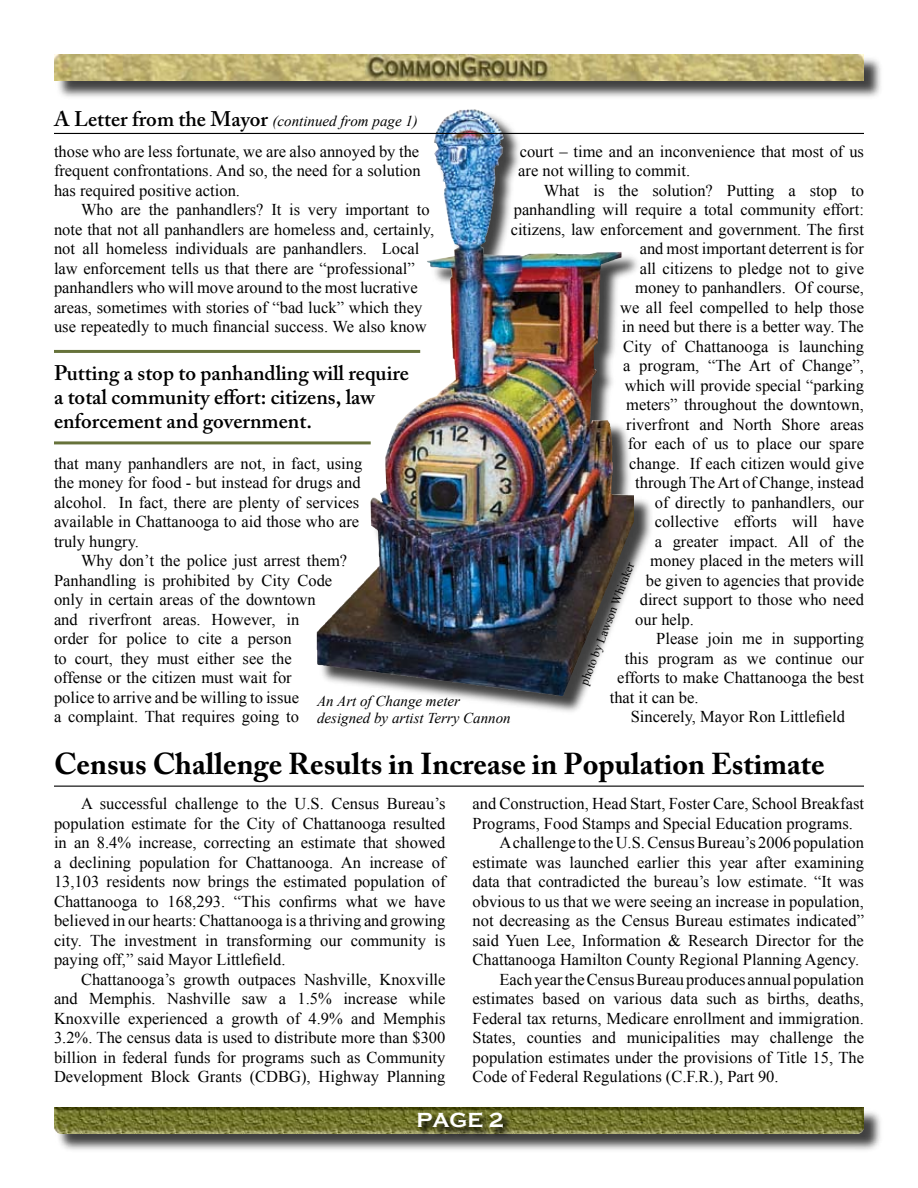
<style>
.page{position:relative;width:918px;height:1188px;background:#fff}
.page>*{position:absolute;margin:0;border:0;box-sizing:border-box;transform-origin:0 0}
.t1{font:700 30px "Adobe Caslon Pro";color:#000}
.t2{font:600 21px/24px "Adobe Caslon Pro";color:#000}
.t3{font:700 21px "Copperplate Gothic";color:#fff}
.t4{font:16.5px/19.5px "Times New Roman";color:#000}
.t5{font:italic 15px/16.5px "Times New Roman";color:#000}
.t6{font:12px "Times New Roman";color:#000}
.s1{font-family:"Adobe Caslon Pro";font-weight:600;font-style:normal;font-size:21px}
</style>
<div class="page">
<div style="left:56px;top:56px;width:828px;height:45px;background:#000;opacity:.75"></div>
<img style="left:54px;top:54px;width:810px;height:27px">
<div style="left:56px;top:1108px;width:828px;height:46px;background:#000;opacity:.75"></div>
<img style="left:54px;top:1107px;width:810px;height:27px">
<svg style="left:417px;top:1112px;width:96px;height:26px;background:#58592d"></svg>
<div style="left:317px;top:110px;width:336px;height:606px;background:#000;opacity:.75"></div>
<img style="left:480px;top:140px;width:154px;height:518px">
<hr style="left:54px;top:133px;width:810px;height:1px;background:#000">
<hr style="left:54px;top:350px;width:366px;height:3px;background:#66723a">
<hr style="left:54px;top:441px;width:317px;height:3px;background:#66723a">
<hr style="left:54px;top:786px;width:810px;height:1px;background:#000">
<svg style="left:490px;top:1113px;width:13px;height:15px"></svg>
<p class="t5" style="left:54px;top:112px;width:365px"><span class="s1">A Letter from the Mayor</span> (continued from page 1)</p>
<p class="t4" style="left:54px;top:141px;width:368px;text-align:justify">those who are less fortunate, we are also annoyed by the frequent confrontations. And so, the need for a solution has required positive action.</p>
<p class="t4" style="left:54px;top:200px;width:382px;text-indent:27px">Who are the panhandlers? It is very important to note that not all panhandlers are homeless and, certainly, not all homeless individuals are panhandlers. Local law enforcement tells us that there are “professional” panhandlers who will move around to the most lucrative areas, sometimes with stories of “bad luck” which they use repeatedly to much financial success. We also know</p>
<p class="t4" style="left:518px;top:141px;width:347px">court – time and an inconvenience that most of us are not willing to commit.</p>
<p class="t4" style="left:544px;top:180px;width:322px">What is the solution? Putting a stop to</p>
<p class="t4" style="left:514px;top:200px;width:352px">panhandling will require a total community effort:</p>
<p class="t4" style="left:511px;top:219px;width:355px">citizens, law enforcement and government. The first</p>
<p class="t4" style="left:640px;top:239px;width:226px">and most important deterrent is for</p>
<p class="t4" style="left:640px;top:258px;width:226px">all citizens to pledge not to give</p>
<p class="t4" style="left:635px;top:278px;width:230px">money to panhandlers. Of course,</p>
<p class="t4" style="left:620px;top:297px;width:245px">we all feel compelled to help those</p>
<p class="t4" style="left:622px;top:317px;width:244px">in need but there is a better way. The</p>
<p class="t4" style="left:623px;top:336px;width:242px">City of Chattanooga is launching</p>
<p class="t4" style="left:623px;top:356px;width:242px">a program, “The Art of Change”,</p>
<p class="t4" style="left:625px;top:375px;width:241px">which will provide special “parking</p>
<p class="t4" style="left:626px;top:395px;width:239px">meters” throughout the downtown,</p>
<p class="t4" style="left:626px;top:414px;width:239px">riverfront and North Shore areas</p>
<p class="t4" style="left:628px;top:434px;width:238px">for each of us to place our spare</p>
<p class="t4" style="left:629px;top:453px;width:236px">change. If each citizen would give</p>
<p class="t4" style="left:635px;top:473px;width:230px">through The Art of Change, instead</p>
<p class="t4" style="left:655px;top:492px;width:211px">of directly to panhandlers, our</p>
<p class="t4" style="left:655px;top:512px;width:211px">collective efforts will have</p>
<p class="t4" style="left:655px;top:531px;width:211px">a greater impact. All of the</p>
<p class="t4" style="left:650px;top:551px;width:215px">money placed in the meters will</p>
<p class="t4" style="left:646px;top:570px;width:220px">be given to agencies that provide</p>
<p class="t4" style="left:640px;top:590px;width:226px">direct support to those who need</p>
<p class="t4" style="left:635px;top:609px;width:60px">our help.</p>
<p class="t4" style="left:656px;top:629px;width:209px">Please join me in supporting</p>
<p class="t4" style="left:625px;top:648px;width:241px">this program as we continue our</p>
<p class="t4" style="left:617px;top:668px;width:248px">efforts to make Chattanooga the best</p>
<p class="t4" style="left:610px;top:687px;width:90px">that it can be.</p>
<p class="t4" style="left:631px;top:707px;width:216px">Sincerely, Mayor Ron Littlefield</p>
<p class="t2" style="left:54px;top:361px;width:357px">Putting a stop to panhandling will require a total community effort: citizens, law enforcement and government.</p>
<p class="t4" style="left:54px;top:453px;width:310px">that many panhandlers are not, in fact, using the money for food - but instead for drugs and alcohol. In fact, there are plenty of services available in Chattanooga to aid those who are truly hungry.</p>
<p class="t4" style="left:54px;top:551px;width:295px;text-indent:27px">Why don’t the police just arrest them?<br>Panhandling is prohibited by City Code only in certain areas of the downtown<br>and riverfront areas. However, in<br>order for police to cite a person<br>to court, they must either see the<br>offense or the citizen must wait for<br>police to arrive and be willing to issue<br>a complaint. That requires going to</p>
<p class="t6" style="left:576px;top:682px;width:132px;rotate:-69deg">photo by Lawson Whitaker</p>
<p class="t5" style="left:317px;top:693px;width:195px">An Art of Change meter designed by artist Terry Cannon</p>
<h1 class="t1" style="left:54px;top:746px;width:772px">Census Challenge Results in Increase in Population Estimate</h1>
<p class="t4" style="left:54px;top:794px;width:393px;text-align:justify;text-indent:27px">A successful challenge to the U.S. Census Bureau’s population estimate for the City of Chattanooga resulted in an 8.4% increase, correcting an estimate that showed a declining population for Chattanooga. An increase of 13,103 residents now brings the estimated population of Chattanooga to 168,293. “This confirms what we have believed in our hearts: Chattanooga is a thriving and growing city. The investment in transforming our community is paying off,” said Mayor Littlefield.</p>
<p class="t4" style="left:54px;top:969px;width:393px;text-align:justify;text-indent:27px">Chattanooga’s growth outpaces Nashville, Knoxville and Memphis. Nashville saw a 1.5% increase while Knoxville experienced a growth of 4.9% and Memphis 3.2%. The census data is used to distribute more than $300 billion in federal funds for programs such as Community Development Block Grants (CDBG), Highway Planning</p>
<p class="t4" style="left:472px;top:794px;width:393px">and Construction, Head Start, Foster Care, School Breakfast</p>
<p class="t4" style="left:472px;top:813px;width:382px">Programs, Food Stamps and Special Education programs.</p>
<p class="t4" style="left:500px;top:833px;width:366px">A challenge to the U.S. Census Bureau’s 2006 population</p>
<p class="t4" style="left:472px;top:852px;width:393px">estimate was launched earlier this year after examining</p>
<p class="t4" style="left:472px;top:872px;width:393px">data that contradicted the bureau’s low estimate. “It was</p>
<p class="t4" style="left:472px;top:891px;width:393px">obvious to us that we were seeing an increase in population,</p>
<p class="t4" style="left:472px;top:911px;width:393px">not decreasing as the Census Bureau estimates indicated”</p>
<p class="t4" style="left:472px;top:930px;width:393px">said Yuen Lee, Information &amp; Research Director for the</p>
<p class="t4" style="left:472px;top:950px;width:388px">Chattanooga Hamilton County Regional Planning Agency.</p>
<p class="t4" style="left:500px;top:969px;width:366px">Each year the Census Bureau produces annual population</p>
<p class="t4" style="left:472px;top:989px;width:393px">estimates based on various data such as births, deaths,</p>
<p class="t4" style="left:472px;top:1008px;width:393px">Federal tax returns, Medicare enrollment and immigration.</p>
<p class="t4" style="left:472px;top:1028px;width:393px">States, counties and municipalities may challenge the</p>
<p class="t4" style="left:472px;top:1047px;width:393px">population estimates under the provisions of Title 15, The</p>
<p class="t4" style="left:472px;top:1067px;width:308px">Code of Federal Regulations (C.F.R.), Part 90.</p>
<p class="t3" style="left:416px;top:1109px;width:69px">PAGE</p>
</div>
